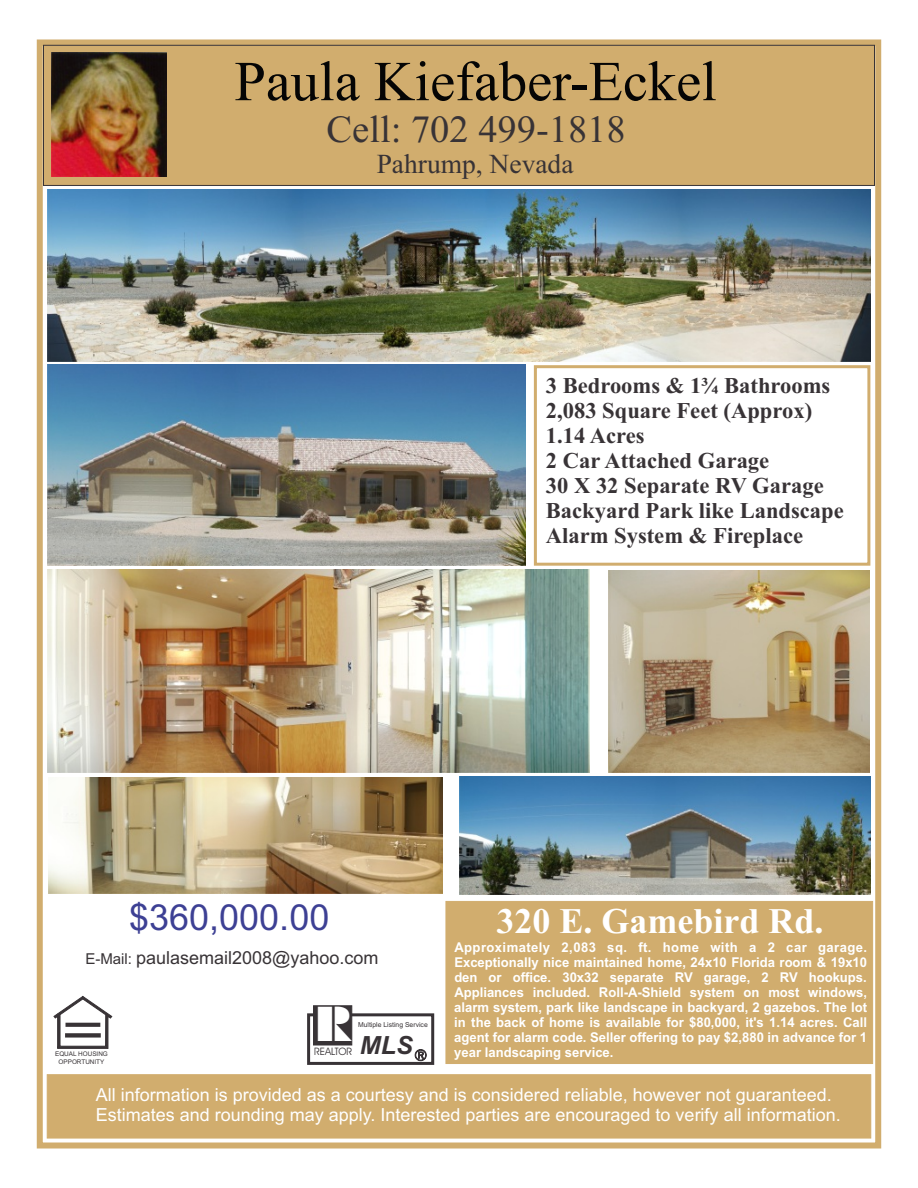
<style>
.page{position:relative;width:918px;height:1188px;background:#fff}
.page>*{position:absolute;margin:0;border:0;box-sizing:border-box;transform-origin:0 0}
.t1{font:56.4px "Times New Roman";color:#050505}
.t2{font:48.9px "Block";color:#fff;scale:.92 1}
.t3{font:38.4px "Times New Roman";color:#383336}
.t4{font:700 36px "Times New Roman";color:#fff}
.t5{font:36px "Arial";color:#3d4094}
.t6{font:27.45px "Times New Roman";color:#383336}
.t7{font:italic 700 25.05px "Arial";color:#383336}
.t8{font:700 22.65px/25px "Times New Roman";color:#383336}
.t9{font:18px/20.1px "Arial";color:#fff}
.t10{font:18px "Arial";color:#383336}
.t11{font:700 13.5px/15.1px "Arial";color:#fff;text-align:justify}
.t12{font:10.35px "Avant Garde IT Cby BT";color:#383336}
.t13{font:6.75px "Arial";color:#383336}
.t14{font:6.3px "Arial";color:#383336}
.s1{font-size:15px}
</style>
<div class="page">
<div style="left:37px;top:39px;width:844px;height:1110px;border:6px solid #d1ad6e"></div>
<div style="left:47px;top:1074px;width:824px;height:64px;background:#d1ad6e"></div>
<div style="left:446px;top:901px;width:427px;height:163px;background:#d1ad6e"></div>
<div style="left:307px;top:1013px;width:127px;height:52px;border:3px solid #383336"></div>
<svg style="left:415px;top:1049px;width:12px;height:12px"></svg>
<div style="left:313px;top:1005px;width:39px;height:40px;background:#383336"></div>
<svg style="left:54px;top:995px;width:58px;height:54px"></svg>
<div style="left:534px;top:365px;width:336px;height:201px;border:3px solid #d1ad6e"></div>
<div style="left:43px;top:45px;width:832px;height:141px;background:#d1ad6e"></div>
<img style="left:47px;top:365px;width:479px;height:201px">
<img style="left:47px;top:189px;width:824px;height:173px">
<img style="left:47px;top:570px;width:543px;height:203px">
<img style="left:48px;top:777px;width:395px;height:117px">
<img style="left:459px;top:776px;width:411px;height:119px">
<img style="left:608px;top:570px;width:261px;height:203px">
<img style="left:51px;top:52px;width:116px;height:125px">
<h1 class="t1" style="left:234px;top:61px;width:484px">Paula Kiefaber-Eckel</h1>
<h3 class="t3" style="left:327px;top:115px;width:301px">Cell: 702 499-1818</h3>
<h3 class="t6" style="left:377px;top:154px;width:198px">Pahrump, Nevada</h3>
<h3 class="t5" style="left:129px;top:904px;width:202px">$360,000.00</h3>
<h3 class="t8" style="left:546px;top:375px;width:299px">3 Bedrooms &amp; 1¾ Bathrooms<br>2,083 Square Feet (Approx)<br>1.14 Acres<br>2 Car Attached Garage<br>30 X 32 Separate RV Garage<br>Backyard Park like Landscape<br>Alarm System &amp; Fireplace</h3>
<h3 class="t4" style="left:497px;top:908px;width:329px">320 E. Gamebird Rd.</h3>
<p class="t11" style="left:454px;top:941px;width:414px">Approximately 2,083 sq. ft. home with a 2 car garage.<br>Exceptionally nice maintained home, 24x10 Florida room &amp; 19x10 den or office. 30x32 separate RV garage, 2 RV hookups.<br>Appliances included. Roll-A-Shield system on most windows, alarm system, park like landscape in backyard, 2 gazebos. The lot in the back of home is available for $80,000, it's 1.14 acres. Call agent for alarm code. Seller offering to pay $2,880 in advance for 1 year landscaping service.</p>
<h3 class="t10" style="left:85px;top:951px;width:295px"><span class="s1">E-Mail:</span> paulasemail2008@yahoo.com</h3>
<h2 class="t2" style="left:317px;top:1001px;width:39px">R</h2>
<p class="t13" style="left:358px;top:1022px;width:71px">Multiple Listing Service</p>
<h3 class="t7" style="left:360px;top:1036px;width:54px">MLS</h3>
<p class="t14" style="left:55px;top:1052px;width:54px">EQUAL HOUSING</p>
<p class="t12" style="left:314px;top:1048px;width:40px">REALTOR</p>
<p class="t14" style="left:59px;top:1059px;width:47px">OPPORTUNITY</p>
<h3 class="t9" style="left:96px;top:1086px;width:747px">All information is provided as a courtesy and is considered reliable, however not guaranteed.<br>Estimates and rounding may apply. Interested parties are encouraged to verify all information.</h3>
</div>
